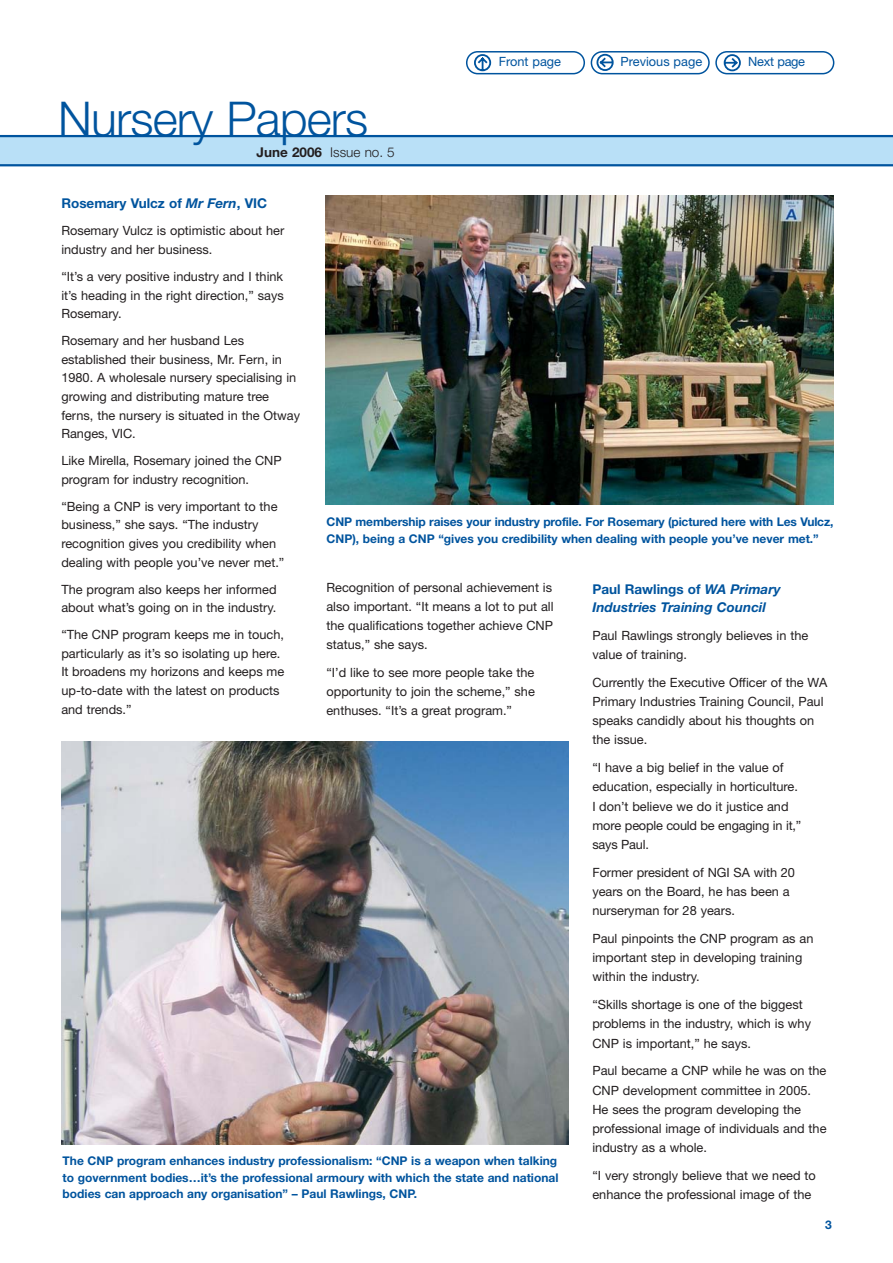
<style>
.page{position:relative;width:893px;height:1263px;background:#fff}
.page>*{position:absolute;margin:0;border:0;box-sizing:border-box;transform-origin:0 0}
.t1{font:300 48px "Helvetica Neue";letter-spacing:-.015em;color:#00549e}
.t2{font:italic 700 13.5px/17.9px "Helvetica Neue";color:#00549e}
.t3{font:700 13.5px "Helvetica Neue";color:#00549e}
.t4{font:300 13.5px "Helvetica Neue";color:#231f20}
.t5{font:12.75px/19.2px "Helvetica Neue";color:#231f20}
.t6{font:12.75px "Helvetica Neue";color:#00549e}
.t7{font:12.75px "Helvetica Neue";letter-spacing:-.02em;color:#00549e}
.t8{font:700 12px/16.5px "Helvetica Neue";color:#00549e}
.s1{font-weight:700}
.s2{font-style:italic}
.s3{font-style:normal}
</style>
<div class="page">
<div style="left:0;top:136px;width:893px;height:30px;background:#b9e0f7"></div>
<hr style="left:0;top:135px;width:893px;height:2px;background:#00549e">
<hr style="left:0;top:164px;width:893px;height:2px;background:#00549e">
<svg style="left:466px;top:51px;width:119px;height:23px"></svg>
<svg style="left:591px;top:51px;width:243px;height:23px"></svg>
<img style="left:325px;top:196px;width:508px;height:308px">
<img style="left:61px;top:741px;width:507px;height:403px">
<h1 class="t1" style="left:58px;top:102px;width:312px">Nursery Papers</h1>
<p class="t4" style="left:257px;top:148px;width:140px"><span class="s1">June 2006</span> Issue no. 5</p>
<p class="t6" style="left:499px;top:57px;width:64px">Front page</p>
<p class="t6" style="left:621px;top:57px;width:83px">Previous page</p>
<p class="t7" style="left:748px;top:57px;width:58px">Next page</p>
<p class="t3" style="left:61px;top:199px;width:207px">Rosemary Vulcz of <span class="s2">Mr Fern</span>, VIC</p>
<p class="t5" style="left:61px;top:223px;width:224px;line-height:18.6px">Rosemary Vulcz is optimistic about her industry and her business.</p>
<p class="t5" style="left:61px;top:268px;width:224px;line-height:18.6px;text-align:justify">“It’s a very positive industry and I think it’s heading in the right direction,” says Rosemary.</p>
<p class="t5" style="left:61px;top:333px;width:240px;line-height:18.6px">Rosemary and her husband Les established their business, Mr. Fern, in 1980. A wholesale nursery specialising in growing and distributing mature tree ferns, the nursery is situated in the Otway Ranges, VIC.</p>
<p class="t5" style="left:61px;top:453px;width:222px;line-height:18.6px">Like Mirella, Rosemary joined the CNP program for industry recognition.</p>
<p class="t5" style="left:61px;top:498px;width:225px;line-height:18.6px">“Being a CNP is very important to the business,” she says. “The industry recognition gives you credibility when dealing with people you’ve never met.”</p>
<p class="t5" style="left:61px;top:581px;width:217px;line-height:18.6px">The program also keeps her informed about what’s going on in the industry.</p>
<p class="t5" style="left:61px;top:627px;width:224px;line-height:18.6px">“The CNP program keeps me in touch, particularly as it’s so isolating up here.<br>It broadens my horizons and keeps me up-to-date with the latest on products and trends.”</p>
<p class="t8" style="left:327px;top:515px;width:508px">CNP membership raises your industry profile. For Rosemary (pictured here with Les Vulcz,<br>CNP), being a CNP “gives you credibility when dealing with people you’ve never met.”</p>
<p class="t5" style="left:326px;top:579px;width:229px;text-align:justify">Recognition of personal achievement is also important. “It means a lot to put all the qualifications together achieve CNP status,” she says.</p>
<p class="t5" style="left:326px;top:664px;width:210px;text-align:justify">“I’d like to see more people take the opportunity to join the scheme,” she enthuses. “It’s a great program.”</p>
<p class="t2" style="left:592px;top:581px;width:190px"><span class="s3">Paul Rawlings of</span> WA Primary<br>Industries Training Council</p>
<p class="t5" style="left:592px;top:627px;width:217px">Paul Rawlings strongly believes in the value of training.</p>
<p class="t5" style="left:592px;top:674px;width:236px">Currently the Executive Officer of the WA Primary Industries Training Council, Paul speaks candidly about his thoughts on the issue.</p>
<p class="t5" style="left:592px;top:759px;width:210px">“I have a big belief in the value of education, especially in horticulture.<br>I don’t believe we do it justice and more people could be engaging in it,” says Paul.</p>
<p class="t5" style="left:592px;top:864px;width:204px">Former president of NGI SA with 20 years on the Board, he has been a nurseryman for 28 years.</p>
<p class="t5" style="left:592px;top:930px;width:223px">Paul pinpoints the CNP program as an important step in developing training within the industry.</p>
<p class="t5" style="left:592px;top:996px;width:220px">“Skills shortage is one of the biggest problems in the industry, which is why<br>CNP is important,” he says.</p>
<p class="t5" style="left:592px;top:1062px;width:236px">Paul became a CNP while he was on the CNP development committee in 2005.<br>He sees the program developing the professional image of individuals and the industry as a whole.</p>
<p class="t5" style="left:592px;top:1167px;width:225px">“I very strongly believe that we need to enhance the professional image of the</p>
<p class="t8" style="left:63px;top:1154px;width:497px;text-align:justify">The CNP program enhances industry professionalism: “CNP is a weapon when talking to government bodies…it’s the professional armoury with which the state and national bodies can approach any organisation” – Paul Rawlings, CNP.</p>
<p class="t8" style="left:825px;top:1217px;width:8px">3</p>
</div>
